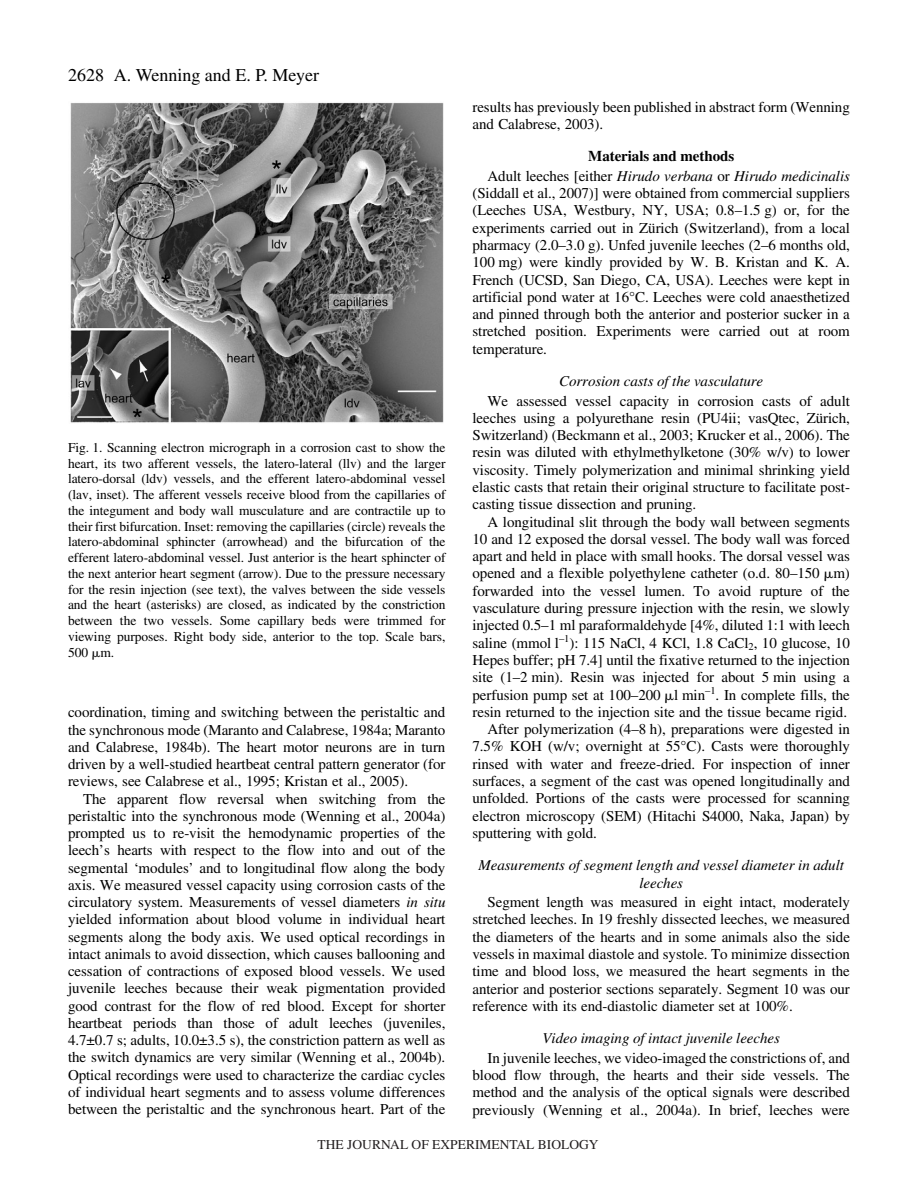
<style>
.page{position:relative;width:918px;height:1188px;background:#fff}
.page>*{position:absolute;margin:0;border:0;box-sizing:border-box;transform-origin:0 0}
.t1{font:18px "Times";color:#000}
.t2{font:15px/17.2px "Times";letter-spacing:-.005em;color:#000;text-align:justify}
.t3{font:italic 15px/19.5px "Times";letter-spacing:-.005em;color:#000}
.t4{font:13.5px/15.8px "Times";letter-spacing:-.005em;color:#000;text-align:justify}
.t5{font:13.5px "Times";color:#231f20}
.s1{color:#fff}
.s2{font-family:"Mathematical Pi One"}
.s3{font-style:italic}
.s4{font-weight:700;font-style:normal}
.s5{font-style:normal}
</style>
<div class="page">
<img style="left:70px;top:102px;width:374px;height:321px">
<p class="t1" style="left:68px;top:68px;width:37px">2628</p>
<p class="t1" style="left:114px;top:68px;width:207px">A. Wenning and E. P. Meyer</p>
<p class="t4" style="left:68px;top:441px;width:379px">Fig.<span class="s1">·</span>1. Scanning electron micrograph in a corrosion cast to show the heart, its two afferent vessels, the latero-lateral (llv) and the larger latero-dorsal (ldv) vessels, and the efferent latero-abdominal vessel (lav, inset). The afferent vessels receive blood from the capillaries of the integument and body wall musculature and are contractile up to their first bifurcation. Inset: removing the capillaries (circle) reveals the latero-abdominal sphincter (arrowhead) and the bifurcation of the efferent latero-abdominal vessel. Just anterior is the heart sphincter of the next anterior heart segment (arrow). Due to the pressure necessary for the resin injection (see text), the valves between the side vessels and the heart (asterisks) are closed, as indicated by the constriction between the two vessels. Some capillary beds were trimmed for viewing purposes. Right body side, anterior to the top. Scale bars, 500<span class="s1">·</span><span class="s2">-</span>m.</p>
<p class="t2" style="left:68px;top:705px;width:379px">coordination, timing and switching between the peristaltic and the synchronous mode (Maranto and Calabrese, 1984a; Maranto and Calabrese, 1984b). The heart motor neurons are in turn driven by a well-studied heartbeat central pattern generator (for reviews, see Calabrese et al., 1995; Kristan et al., 2005).</p>
<p class="t2" style="left:68px;top:791px;width:379px;text-indent:15px">The apparent flow reversal when switching from the peristaltic into the synchronous mode (Wenning et al., 2004a) prompted us to re-visit the hemodynamic properties of the leech’s hearts with respect to the flow into and out of the segmental ‘modules’ and to longitudinal flow along the body axis. We measured vessel capacity using corrosion casts of the circulatory system. Measurements of vessel diameters <span class="s3">in situ </span>yielded information about blood volume in individual heart segments along the body axis. We used optical recordings in intact animals to avoid dissection, which causes ballooning and cessation of contractions of exposed blood vessels. We used juvenile leeches because their weak pigmentation provided good contrast for the flow of red blood. Except for shorter heartbeat periods than those of adult leeches (juveniles, 4.7±0.7<span class="s1">·</span>s; adults, 10.0±3.5<span class="s1">·</span>s), the constriction pattern as well as the switch dynamics are very similar (Wenning et al., 2004b).<br>Optical recordings were used to characterize the cardiac cycles of individual heart segments and to assess volume differences between the peristaltic and the synchronous heart. Part of the</p>
<p class="t2" style="left:472px;top:99px;width:379px">results has previously been published in abstract form (Wenning and Calabrese, 2003).</p>
<p class="t3" style="left:487px;top:148px;width:364px;text-indent:101px"><span class="s4">Materials and methods<br></span><span class="s5">Adult leeches [either</span> Hirudo verbana <span class="s5">or</span> Hirudo medicinalis</p>
<p class="t2" style="left:472px;top:186px;width:379px">(Siddall et al., 2007)] were obtained from commercial suppliers (Leeches USA, Westbury, NY, USA; 0.8–1.5<span class="s1">·</span>g) or, for the experiments carried out in Zürich (Switzerland), from a local pharmacy (2.0–3.0<span class="s1">·</span>g). Unfed juvenile leeches (2–6<span class="s1">·</span>months old, 100<span class="s1">·</span>mg) were kindly provided by W. B. Kristan and K. A.<br>French (UCSD, San Diego, CA, USA). Leeches were kept in artificial pond water at 16°C. Leeches were cold anaesthetized and pinned through both the anterior and posterior sucker in a stretched position. Experiments were carried out at room temperature.</p>
<p class="t3" style="left:559px;top:373px;width:206px">Corrosion casts of the vasculature</p>
<p class="t2" style="left:472px;top:393px;width:379px;text-indent:15px">We assessed vessel capacity in corrosion casts of adult leeches using a polyurethane resin (PU4ii; vasQtec, Zürich, Switzerland) (Beckmann et al., 2003; Krucker et al., 2006). The resin was diluted with ethylmethylketone (30% w/v) to lower viscosity. Timely polymerization and minimal shrinking yield elastic casts that retain their original structure to facilitate post&shy;casting tissue dissection and pruning.</p>
<p class="t2" style="left:487px;top:514px;width:364px">A longitudinal slit through the body wall between segments</p>
<p class="t2" style="left:472px;top:532px;width:379px">10 and 12 exposed the dorsal vessel. The body wall was forced</p>
<p class="t2" style="left:472px;top:549px;width:379px">apart and held in place with small hooks. The dorsal vessel was</p>
<p class="t2" style="left:472px;top:566px;width:379px">opened and a flexible polyethylene catheter (o.d. 80–150<span class="s1">·</span><span class="s2">-</span>m)</p>
<p class="t2" style="left:473px;top:584px;width:379px">forwarded into the vessel lumen. To avoid rupture of the</p>
<p class="t2" style="left:473px;top:601px;width:379px">vasculature during pressure injection with the resin, we slowly</p>
<p class="t2" style="left:473px;top:618px;width:379px">injected 0.5–1<span class="s1">·</span>ml paraformaldehyde [4%, diluted 1:1 with leech</p>
<p class="t2" style="left:473px;top:635px;width:379px">saline (mmol<span class="s1">·</span>l<sup>–1</sup>): 115 NaCl, 4 KCl, 1.8 CaCl<sub>2</sub>, 10 glucose, 10</p>
<p class="t2" style="left:473px;top:653px;width:379px">Hepes buffer; pH 7.4] until the fixative returned to the injection</p>
<p class="t2" style="left:473px;top:670px;width:379px">site (1–2<span class="s1">·</span>min). Resin was injected for about 5<span class="s1">·</span>min using a</p>
<p class="t2" style="left:472px;top:687px;width:379px">perfusion pump set at 100–200<span class="s1">·</span><span class="s2">-</span>l<span class="s1">·</span>min<sup>–1</sup>. In complete fills, the</p>
<p class="t2" style="left:473px;top:705px;width:376px">resin returned to the injection site and the tissue became rigid.</p>
<p class="t2" style="left:488px;top:722px;width:364px">After polymerization (4–8<span class="s1">·</span>h), preparations were digested in</p>
<p class="t2" style="left:473px;top:739px;width:379px">7.5% KOH (w/v; overnight at 55°C). Casts were thoroughly</p>
<p class="t2" style="left:473px;top:756px;width:379px">rinsed with water and freeze-dried. For inspection of inner</p>
<p class="t2" style="left:473px;top:774px;width:379px">surfaces, a segment of the cast was opened longitudinally and</p>
<p class="t2" style="left:473px;top:791px;width:379px">unfolded. Portions of the casts were processed for scanning</p>
<p class="t2" style="left:473px;top:808px;width:379px">electron microscopy (SEM) (Hitachi S4000, Naka, Japan) by</p>
<p class="t2" style="left:473px;top:826px;width:126px">sputtering with gold.</p>
<p class="t3" style="left:478px;top:858px;width:367px;line-height:17.2px;text-align:center">Measurements of segment length and vessel diameter in adult leeches</p>
<p class="t2" style="left:473px;top:895px;width:379px;text-indent:15px">Segment length was measured in eight intact, moderately stretched leeches. In 19 freshly dissected leeches, we measured the diameters of the hearts and in some animals also the side vessels in maximal diastole and systole. To minimize dissection time and blood loss, we measured the heart segments in the anterior and posterior sections separately. Segment 10 was our reference with its end-diastolic diameter set at 100%.</p>
<p class="t3" style="left:543px;top:1030px;width:239px">Video imaging of intact juvenile leeches</p>
<p class="t2" style="left:473px;top:1050px;width:379px;text-indent:15px">In juvenile leeches, we video-imaged the constrictions of, and blood flow through, the hearts and their side vessels. The method and the analysis of the optical signals were described previously (Wenning et al., 2004a). In brief, leeches were</p>
<p class="t5" style="left:318px;top:1137px;width:282px">THE JOURNAL OF EXPERIMENTAL BIOLOGY</p>
</div>
